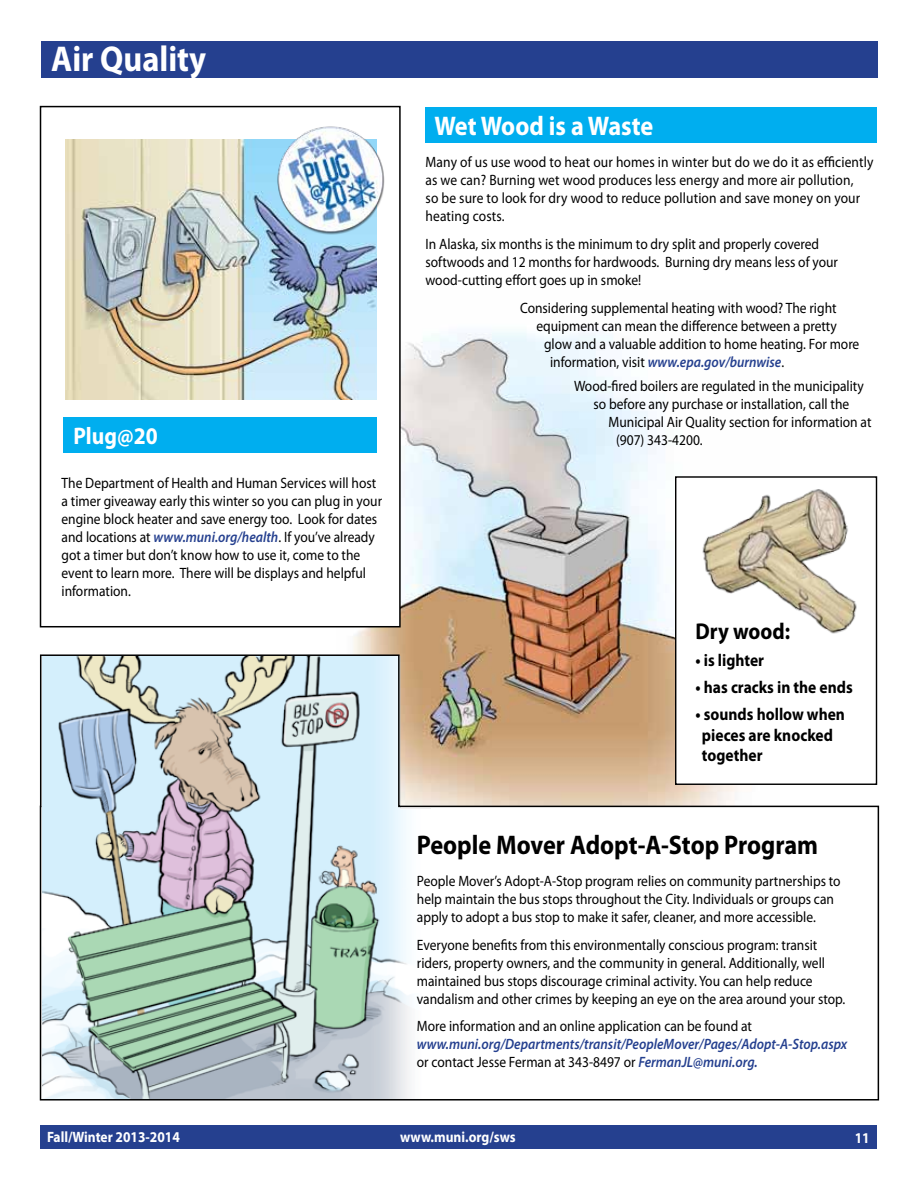
<style>
.page{position:relative;width:918px;height:1188px;background:#fff}
.page>*{position:absolute;margin:0;border:0;box-sizing:border-box;transform-origin:0 0}
.t1{font:700 36px "Myriad Pro";color:#fff;scale:.9 1}
.t2{font:700 27px "Myriad Pro";color:#000;scale:.9 1}
.t3{font:700 27px "Myriad Pro";color:#fff;scale:.9 1}
.t4{font:700 24px "Myriad Pro";color:#fff;scale:.9 1}
.t5{font:700 22.95px "Myriad Pro";letter-spacing:.005em;color:#000;scale:.9 1}
.t6{font:700 17.25px/20.7px "Myriad Pro";color:#000;scale:.9 1}
.t7{font:15px/18px "Myriad Pro";color:#000;scale:.9 1}
.t8{font:italic 600 15px/18px "Myriad Pro";color:#25408f;scale:.9 1}
.t9{font:700 15px "Myriad Pro";color:#fff;scale:.9 1}
.s1{font-weight:600;font-style:italic;color:#25408f}
.s2{font-weight:400;font-style:normal;color:#000}
</style>
<div class="page">
<div style="left:40px;top:1125px;width:837px;height:23px;background:#25408f"></div>
<img style="left:337px;top:331px;width:338px;height:323px">
<div style="left:426px;top:107px;width:451px;height:36px;background:#00aeef"></div>
<div style="left:41px;top:107px;width:359px;height:520px;background:#fff"></div>
<div style="left:40px;top:106px;width:361px;height:521px;border:2px solid #000"></div>
<div style="left:41px;top:42px;width:837px;height:36px;background:#25408f"></div>
<img style="left:66px;top:139px;width:311px;height:260px">
<img style="left:274px;top:126px;width:111px;height:111px">
<div style="left:64px;top:417px;width:313px;height:36px;background:#00aeef"></div>
<img style="left:702px;top:489px;width:155px;height:145px">
<svg style="left:39px;top:654px;width:841px;height:447px"></svg>
<h1 class="t1" style="left:51px;top:35px;width:174px">Air Quality</h1>
<h3 class="t4" style="left:73px;top:420px;width:95px">Plug@20</h3>
<p class="t7" style="left:62px;top:473px;width:358px">The Department of Health and Human Services will host a timer giveaway early this winter so you can plug in your engine block heater and save energy too. Look for dates and locations at <span class="s1">www.muni.org/health</span>. If you’ve already got a timer but don’t know how to use it, come to the event to learn more. There will be displays and helpful information.</p>
<h2 class="t3" style="left:434px;top:108px;width:245px">Wet Wood is a Waste</h2>
<p class="t7" style="left:426px;top:152px;width:499px">Many of us use wood to heat our homes in winter but do we do it as efficiently as we can? Burning wet wood produces less energy and more air pollution,<br>so be sure to look for dry wood to reduce pollution and save money on your heating costs.</p>
<p class="t7" style="left:426px;top:234px;width:460px">In Alaska, six months is the minimum to dry split and properly covered softwoods and 12 months for hardwoods. Burning dry means less of your wood-cutting effort goes up in smoke!</p>
<p class="t7" style="left:520px;top:298px;width:353px">Considering supplemental heating with wood? The right</p>
<p class="t7" style="left:537px;top:316px;width:335px">equipment can mean the difference between a pretty</p>
<p class="t7" style="left:544px;top:334px;width:352px">glow and a valuable addition to home heating. For more</p>
<p class="t8" style="left:550px;top:352px;width:262px"><span class="s2">information, visit</span> www.epa.gov/burnwise<span class="s2">.</span></p>
<p class="t7" style="left:574px;top:377px;width:324px">Wood-fired boilers are regulated in the municipality</p>
<p class="t7" style="left:594px;top:395px;width:286px">so before any purchase or installation, call the</p>
<p class="t7" style="left:609px;top:413px;width:294px">Municipal Air Quality section for information at</p>
<p class="t7" style="left:616px;top:431px;width:98px">(907) 343-4200.</p>
<h3 class="t5" style="left:696px;top:616px;width:107px">Dry wood:</h3>
<p class="t6" style="left:696px;top:649px;width:78px">• is lighter</p>
<p class="t6" style="left:696px;top:676px;width:176px">• has cracks in the ends</p>
<p class="t6" style="left:702px;top:703px;width:160px;text-indent:-6px">• sounds hollow when pieces are knocked together</p>
<h2 class="t2" style="left:417px;top:827px;width:447px">People Mover Adopt-A-Stop Program</h2>
<p class="t7" style="left:417px;top:871px;width:472px">People Mover’s Adopt-A-Stop program relies on community partnerships to help maintain the bus stops throughout the City. Individuals or groups can apply to adopt a bus stop to make it safer, cleaner, and more accessible.</p>
<p class="t7" style="left:417px;top:935px;width:478px">Everyone benefits from this environmentally conscious program: transit riders, property owners, and the community in general. Additionally, well maintained bus stops discourage criminal activity. You can help reduce vandalism and other crimes by keeping an eye on the area around your stop.</p>
<p class="t7" style="left:417px;top:1017px;width:374px">More information and an online application can be found at</p>
<p class="t8" style="left:417px;top:1035px;width:480px">www.muni.org/Departments/transit/PeopleMover/Pages/Adopt-A-Stop.aspx <span class="s2">or contact Jesse Ferman at 343-8497 or</span> FermanJL@muni.org.</p>
<p class="t9" style="left:47px;top:1127px;width:149px">Fall/Winter 2013-2014</p>
<p class="t9" style="left:400px;top:1127px;width:130px">www.muni.org/sws</p>
<p class="t9" style="left:855px;top:1128px;width:18px">11</p>
</div>
